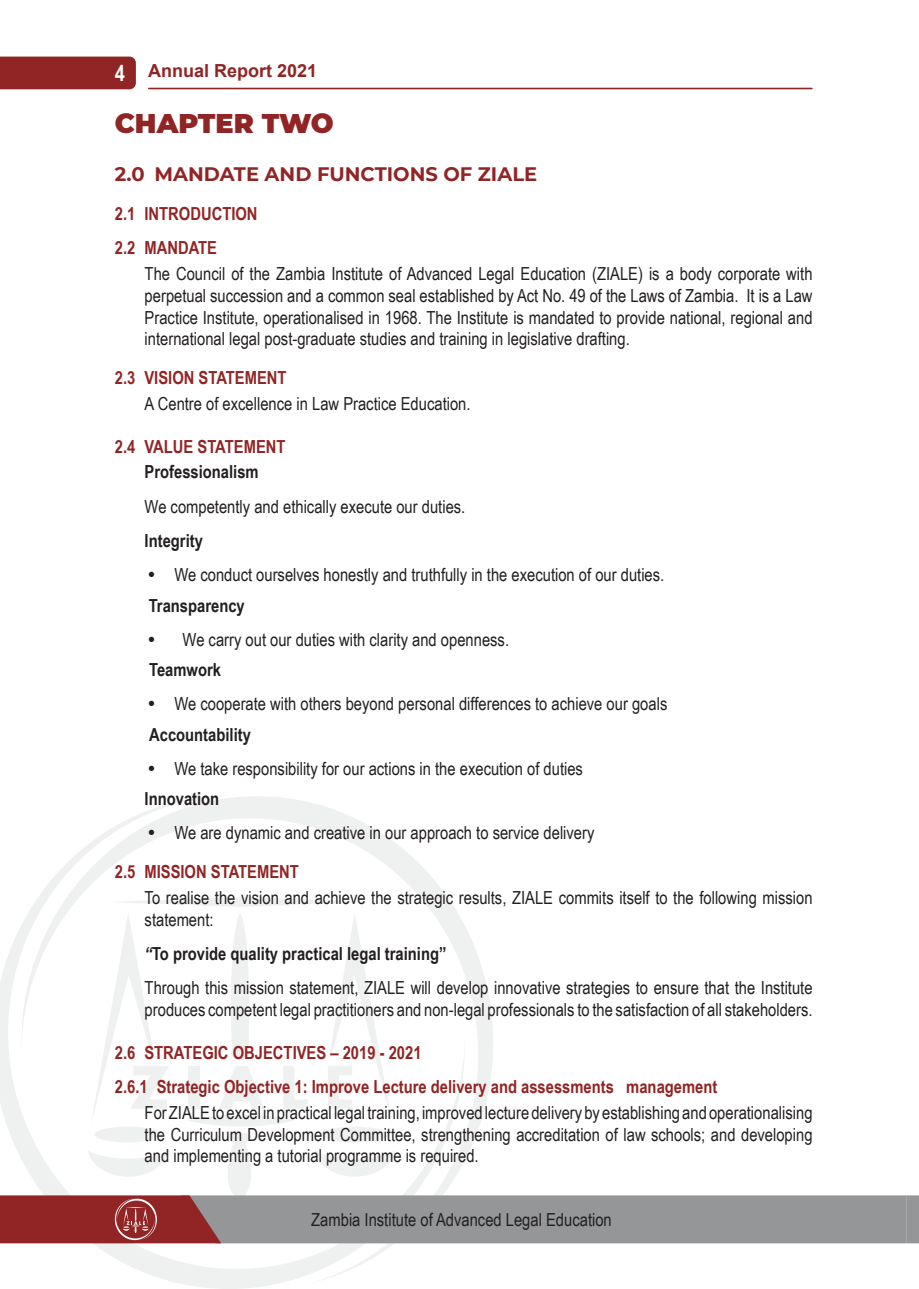
<style>
.page{position:relative;width:919px;height:1289px;background:#fff}
.page>*{position:absolute;margin:0;border:0;box-sizing:border-box;transform-origin:0 0}
.Chapter{font:900 27px "Montserrat";color:#912424}
.t1{font:700 19.5px "Montserrat";color:#912424}
.Text{font:18px/21.6px "Arial Narrow";color:#231f20;text-align:justify}
.t2{font:700 18px "Arial Narrow";color:#912424}
.Text-2{font:700 18px "Arial Narrow";color:#231f20}
.t3{font:700 18px "Arial";color:#912424}
.s1{font-family:"Arial Narrow";font-size:22.5px;color:#fff}
.s2{font-style:italic}
</style>
<div class="page">
<svg style="left:0;top:927px;width:278px;height:361px"></svg>
<svg style="left:21px;top:796px;width:472px;height:487px"></svg>
<svg style="left:109px;top:897px;width:260px;height:9px"></svg>
<div style="left:187px;top:1114px;width:108px;height:12px;background:#eff0f0;border-radius:50%"></div>
<div style="left:321px;top:1126px;width:67px;height:16px;background:#eff0f0;border-radius:50%"></div>
<div style="left:94px;top:1126px;width:68px;height:16px;background:#eff0f0;border-radius:50%"></div>
<svg style="left:226px;top:912px;width:27px;height:144px"></svg>
<svg style="left:91px;top:912px;width:78px;height:212px"></svg>
<div style="left:189px;top:1065px;width:11px;height:43px;background:#eff0f0"></div>
<svg style="left:219px;top:1065px;width:45px;height:43px"></svg>
<svg style="left:283px;top:1065px;width:25px;height:43px"></svg>
<svg style="left:328px;top:912px;width:64px;height:212px"></svg>
<svg style="left:0;top:1132px;width:918px;height:111px"></svg>
<hr style="left:148px;top:88px;width:664px;height:1px;background:#912424">
<div style="left:0;top:57px;width:136px;height:32px;background:#912424"></div>
<svg style="left:149px;top:830px;width:5px;height:5px"></svg>
<p class="t3" style="left:115px;top:58px;width:204px"><span class="s1">4</span> Annual Report 2021</p>
<p class="Chapter" style="left:115px;top:103px;width:220px">CHAPTER TWO</p>
<p class="t1" style="left:115px;top:160px;width:424px">2.0 MANDATE AND FUNCTIONS OF ZIALE</p>
<p class="t2" style="left:115px;top:200px;width:144px">2.1 INTRODUCTION</p>
<p class="t2" style="left:115px;top:234px;width:104px">2.2 MANDATE</p>
<p class="Text" style="left:145px;top:262px;width:669px">The Council of the Zambia Institute of Advanced Legal Education (ZIALE) is a body corporate with perpetual succession and a common seal established by Act No. 49 of the Laws of Zambia. It is a Law Practice Institute, operationalised in 1968. The Institute is mandated to provide national, regional and international legal post-graduate studies and training in legislative drafting.</p>
<p class="t2" style="left:115px;top:364px;width:173px">2.3 VISION STATEMENT</p>
<p class="Text" style="left:145px;top:392px;width:327px">A Centre of excellence in Law Practice Education.</p>
<p class="t2" style="left:115px;top:432px;width:172px">2.4 VALUE STATEMENT</p>
<p class="Text-2" style="left:145px;top:458px;width:116px">Professionalism</p>
<p class="Text" style="left:145px;top:495px;width:322px">We competently and ethically execute our duties.</p>
<p class="Text-2" style="left:145px;top:527px;width:60px">Integrity</p>
<p class="Text" style="left:174px;top:563px;width:491px">We conduct ourselves honestly and truthfully in the execution of our duties.</p>
<p class="Text-2" style="left:149px;top:591px;width:97px">Transparency</p>
<p class="Text" style="left:183px;top:628px;width:328px">We carry out our duties with clarity and openness.</p>
<p class="Text-2" style="left:149px;top:656px;width:73px">Teamwork</p>
<p class="Text" style="left:174px;top:692px;width:494px">We cooperate with others beyond personal differences to achieve our goals</p>
<p class="Text-2" style="left:149px;top:720px;width:103px">Accountability</p>
<p class="Text" style="left:174px;top:757px;width:410px">We take responsibility for our actions in the execution of duties</p>
<p class="Text-2" style="left:145px;top:785px;width:76px">Innovation</p>
<p class="Text" style="left:174px;top:821px;width:421px">We are dynamic and creative in our approach to service delivery</p>
<p class="t2" style="left:115px;top:858px;width:185px">2.5 MISSION STATEMENT</p>
<p class="Text" style="left:145px;top:886px;width:669px">To realise the vision and achieve the strategic results, ZIALE commits itself to the following mission statement:</p>
<p class="Text-2" style="left:145px;top:939px;width:303px"><span class="s2">“</span>To provide quality practical legal training”</p>
<p class="Text" style="left:145px;top:976px;width:669px">Through this mission statement, ZIALE will develop innovative strategies to ensure that the Institute produces competent legal practitioners and non-legal professionals to the satisfaction of all stakeholders.</p>
<p class="t2" style="left:115px;top:1038px;width:308px">2.6 STRATEGIC OBJECTIVES – 2019 - 2021</p>
<p class="t2" style="left:115px;top:1073px;width:604px">2.6.1 Strategic Objective 1: Improve Lecture delivery and assessments management</p>
<p class="Text" style="left:145px;top:1101px;width:669px">For ZIALE to excel in practical legal training, improved lecture delivery by establishing and operationalising the Curriculum Development Committee, strengthening accreditation of law schools; and developing and implementing a tutorial programme is required.</p>
<p class="Text" style="left:311px;top:1208px;width:302px">Zambia Institute of Advanced Legal Education</p>
</div>
